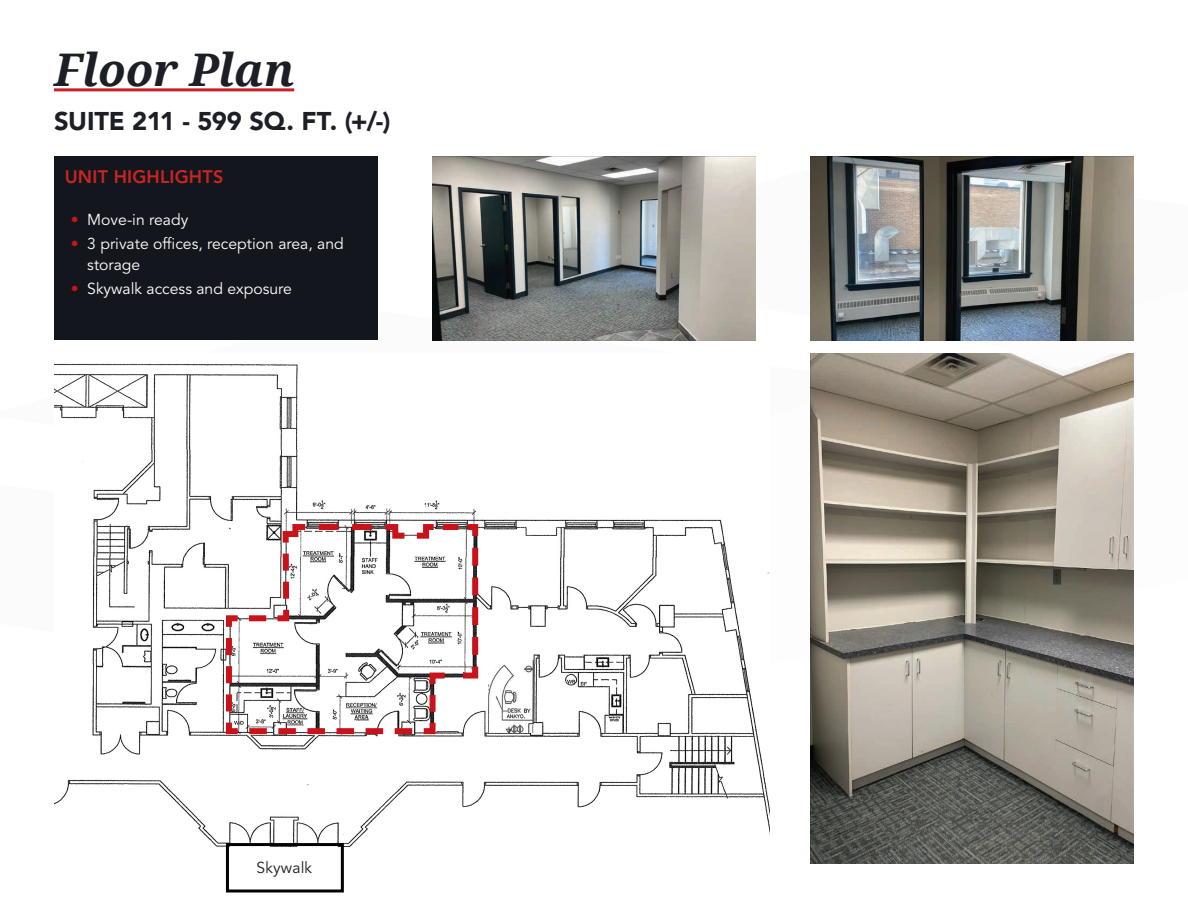
<style>
.page{position:relative;width:1188px;height:918px;background:#fff}
.page>*{position:absolute;margin:0;border:0;box-sizing:border-box;transform-origin:0 0}
.t1{font:italic 700 45px "Droid Serif";letter-spacing:-.01em;color:#1d1f26}
.t2{font:900 25.5px "Avenir LT Std";letter-spacing:-.01em;color:#1d1f26}
.t3{font:800 18px "Avenir LT Std";letter-spacing:.01em;color:#ca2521}
.t4{font:15.75px/21px "Avenir LT Std";color:#fff}
.t5{font:15.75px "Avenir LT Std";letter-spacing:.01em;color:#1d1f26}
.s1{color:#c8131b}
</style>
<div class="page">
<svg style="left:480px;top:340px;width:654px;height:1px"></svg>
<hr style="left:54px;top:88px;width:240px;height:3px;background:#c82026">
<div style="left:54px;top:157px;width:324px;height:183px;background:#14161d"></div>
<img style="left:54px;top:363px;width:715px;height:501px">
<div style="left:524px;top:431px;width:143px;height:67px;background:#fff"></div>
<img style="left:488px;top:660px;width:45px;height:72px">
<div style="left:315px;top:438px;width:126px;height:54px;background:#fff"></div>
<img style="left:432px;top:157px;width:324px;height:183px">
<img style="left:810px;top:157px;width:324px;height:183px">
<img style="left:810px;top:353px;width:324px;height:511px">
<svg style="left:223px;top:521px;width:258px;height:216px"></svg>
<div style="left:226px;top:843px;width:118px;height:49px;border:3px solid #000"></div>
<h1 class="t1" style="left:54px;top:39px;width:242px">Floor Plan</h1>
<h2 class="t2" style="left:54px;top:106px;width:338px">SUITE 211 - 599 SQ. FT. (+/-)</h2>
<p class="t3" style="left:65px;top:166px;width:160px">UNIT HIGHLIGHTS</p>
<p class="t4" style="left:71px;top:209px;width:119px"><span class="s1">•</span> Move-in ready</p>
<p class="t4" style="left:87px;top:233px;width:258px;text-indent:-17px"><span class="s1">•</span> 3 private offices, reception area, and storage</p>
<p class="t4" style="left:71px;top:278px;width:223px"><span class="s1">•</span> Skywalk access and exposure</p>
<p class="t5" style="left:256px;top:858px;width:57px">Skywalk</p>
</div>
